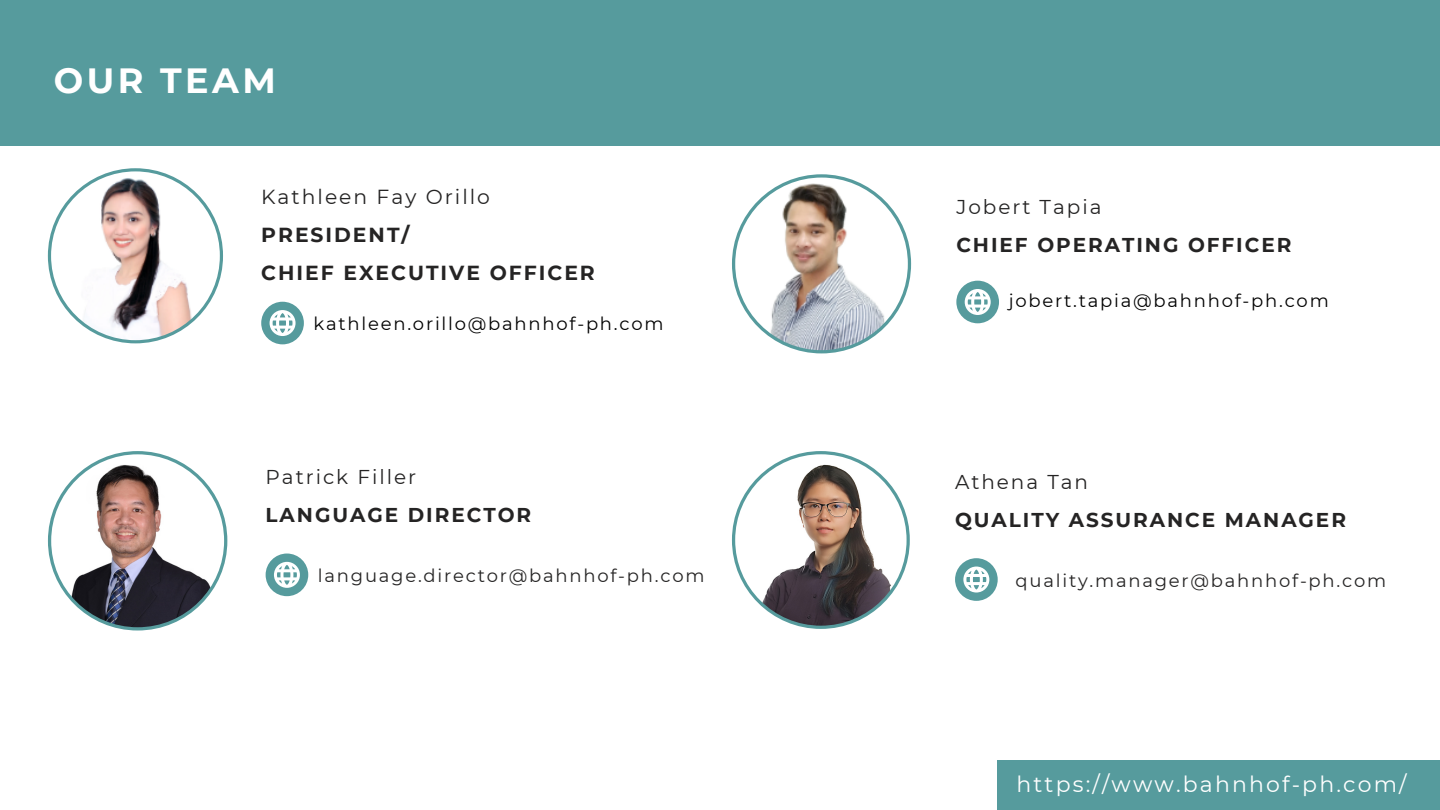
<style>
.page{position:relative;width:1440px;height:810px;background:#fff}
.page>*{position:absolute;margin:0;border:0;box-sizing:border-box;transform-origin:0 0}
.t1{font:700 35px "Montserrat";letter-spacing:.1em;color:#fff}
.t2{font:22px "Montserrat";letter-spacing:.1em;color:#fff}
.t3{font:700 20.3px/38.2px "Montserrat";letter-spacing:.1em;color:#252424}
.t4{font:700 20px/38.2px "Montserrat";letter-spacing:.1em;color:#252424}
.t5{font:18px "Montserrat";letter-spacing:.1em;color:#252424}
.t6{font:18px "Montserrat";letter-spacing:.1em;color:#000}
.s1{font-weight:400}
</style>
<div class="page">
<svg style="left:48px;top:168px;width:175px;height:175px"></svg>
<svg style="left:261px;top:302px;width:43px;height:42px"></svg>
<svg style="left:732px;top:174px;width:179px;height:179px"></svg>
<svg style="left:956px;top:281px;width:43px;height:42px"></svg>
<svg style="left:48px;top:451px;width:179px;height:180px"></svg>
<svg style="left:266px;top:554px;width:42px;height:42px"></svg>
<div style="left:997px;top:760px;width:443px;height:50px;background:#569b9d"></div>
<svg style="left:732px;top:451px;width:178px;height:178px"></svg>
<svg style="left:955px;top:558px;width:43px;height:43px"></svg>
<div style="left:0;top:0;width:1440px;height:146px;background:#569b9d"></div>
<p class="t1" style="left:54px;top:59px;width:224px">OUR TEAM</p>
<p class="t3" style="left:261px;top:177px;width:335px"><span class="s1">Kathleen Fay Orillo<br></span>PRESIDENT/<br>CHIEF EXECUTIVE OFFICER</p>
<p class="t4" style="left:956px;top:188px;width:337px"><span class="s1">Jobert Tapia<br></span>CHIEF OPERATING OFFICER</p>
<p class="t6" style="left:1009px;top:289px;width:322px">jobert.tapia@bahnhof-ph.com</p>
<h1 class="t6" style="left:314px;top:313px;width:351px">kathleen.orillo@bahnhof-ph.com</h1>
<h2 class="t4" style="left:266px;top:458px;width:267px"><span class="s1">Patrick Filler<br></span>LANGUAGE DIRECTOR</h2>
<p class="t5" style="left:318px;top:565px;width:388px">language.director@bahnhof-ph.com</p>
<h2 class="t4" style="left:955px;top:463px;width:393px"><span class="s1">Athena Tan<br></span>QUALITY ASSURANCE MANAGER</h2>
<p class="t5" style="left:1016px;top:569px;width:372px">quality.manager@bahnhof-ph.com</p>
<p class="t2" style="left:1016px;top:770px;width:392px">https://www.bahnhof-ph.com/</p>
</div>
